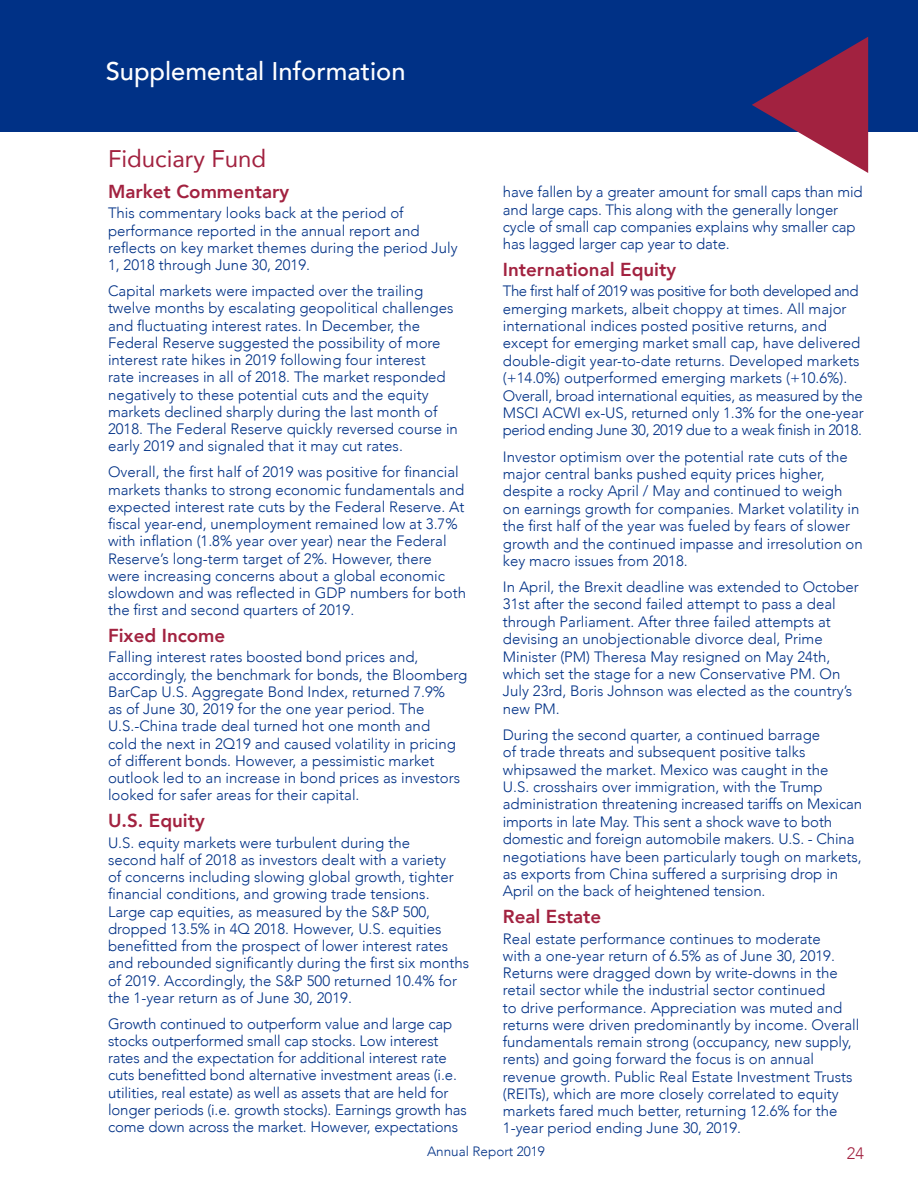
<style>
.page{position:relative;width:918px;height:1188px;background:#fff}
.page>*{position:absolute;margin:0;border:0;box-sizing:border-box;transform-origin:0 0}
.Section_Head{font:500 25.5px "Avenir";color:#fff}
.t1{font:24px "Avenir";color:#a22240}
.Subhead{font:800 18.75px "Avenir";color:#a22240}
.t2{font:300 16.5px "Avenir";color:#a22240}
.Body_text{font:300 15px/17.2px "Avenir";color:#003186}
.t3{font:300 13.5px "Avenir";color:#003186}
</style>
<div class="page">
<div style="left:0;top:0;width:918px;height:132px;background:#003186"></div>
<svg style="left:752px;top:37px;width:116px;height:136px"></svg>
<p class="Section_Head" style="left:106px;top:49px;width:301px">Supplemental Information</p>
<p class="t1" style="left:108px;top:139px;width:160px">Fiduciary Fund</p>
<p class="Subhead" style="left:108px;top:177px;width:183px">Market Commentary</p>
<p class="Body_text" style="left:108px;top:205px;width:351px">This commentary looks back at the period of performance reported in the annual report and reflects on key market themes during the period July 1, 2018 through June 30, 2019.</p>
<p class="Body_text" style="left:108px;top:282px;width:351px">Capital markets were impacted over the trailing twelve months by escalating geopolitical challenges and fluctuating interest rates. In December, the Federal Reserve suggested the possibility of more interest rate hikes in 2019 following four interest<br>rate increases in all of 2018. The market responded negatively to these potential cuts and the equity markets declined sharply during the last month of 2018. The Federal Reserve quickly reversed course in early 2019 and signaled that it may cut rates.</p>
<p class="Body_text" style="left:108px;top:463px;width:360px">Overall, the first half of 2019 was positive for financial markets thanks to strong economic fundamentals and expected interest rate cuts by the Federal Reserve. At fiscal year-end, unemployment remained low at 3.7% with inflation (1.8% year over year) near the Federal Reserve’s long-term target of 2%. However, there were increasing concerns about a global economic slowdown and was reflected in GDP numbers for both the first and second quarters of 2019.</p>
<p class="Subhead" style="left:108px;top:621px;width:119px">Fixed Income</p>
<p class="Body_text" style="left:108px;top:649px;width:361px">Falling interest rates boosted bond prices and, accordingly, the benchmark for bonds, the Bloomberg BarCap U.S. Aggregate Bond Index, returned 7.9%<br>as of June 30, 2019 for the one year period. The U.S.-China trade deal turned hot one month and<br>cold the next in 2Q19 and caused volatility in pricing of different bonds. However, a pessimistic market outlook led to an increase in bond prices as investors looked for safer areas for their capital.</p>
<p class="Subhead" style="left:108px;top:806px;width:98px">U.S. Equity</p>
<p class="Body_text" style="left:108px;top:834px;width:363px">U.S. equity markets were turbulent during the<br>second half of 2018 as investors dealt with a variety<br>of concerns including slowing global growth, tighter financial conditions, and growing trade tensions.<br>Large cap equities, as measured by the S&amp;P 500, dropped 13.5% in 4Q 2018. However, U.S. equities benefitted from the prospect of lower interest rates and rebounded significantly during the first six months of 2019. Accordingly, the S&amp;P 500 returned 10.4% for the 1-year return as of June 30, 2019.</p>
<p class="Body_text" style="left:108px;top:1015px;width:360px">Growth continued to outperform value and large cap stocks outperformed small cap stocks. Low interest rates and the expectation for additional interest rate cuts benefitted bond alternative investment areas (i.e. utilities, real estate) as well as assets that are held for longer periods (i.e. growth stocks). Earnings growth has come down across the market. However, expectations</p>
<p class="Body_text" style="left:503px;top:183px;width:361px">have fallen by a greater amount for small caps than mid and large caps. This along with the generally longer cycle of small cap companies explains why smaller cap has lagged larger cap year to date.</p>
<p class="Subhead" style="left:503px;top:255px;width:175px">International Equity</p>
<p class="Body_text" style="left:503px;top:282px;width:362px">The first half of 2019 was positive for both developed and emerging markets, albeit choppy at times. All major international indices posted positive returns, and except for emerging market small cap, have delivered double-digit year-to-date returns. Developed markets (+14.0%) outperformed emerging markets (+10.6%).<br>Overall, broad international equities, as measured by the MSCI ACWI ex-US, returned only 1.3% for the one-year period ending June 30, 2019 due to a weak finish in 2018.</p>
<p class="Body_text" style="left:503px;top:448px;width:361px">Investor optimism over the potential rate cuts of the major central banks pushed equity prices higher, despite a rocky April / May and continued to weigh on earnings growth for companies. Market volatility in the first half of the year was fueled by fears of slower growth and the continued impasse and irresolution on key macro issues from 2018.</p>
<p class="Body_text" style="left:503px;top:578px;width:358px">In April, the Brexit deadline was extended to October 31st after the second failed attempt to pass a deal through Parliament. After three failed attempts at devising an unobjectionable divorce deal, Prime Minister (PM) Theresa May resigned on May 24th, which set the stage for a new Conservative PM. On July 23rd, Boris Johnson was elected as the country’s new PM.</p>
<p class="Body_text" style="left:503px;top:726px;width:361px">During the second quarter, a continued barrage<br>of trade threats and subsequent positive talks whipsawed the market. Mexico was caught in the<br>U.S. crosshairs over immigration, with the Trump administration threatening increased tariffs on Mexican imports in late May. This sent a shock wave to both domestic and foreign automobile makers. U.S. - China negotiations have been particularly tough on markets, as exports from China suffered a surprising drop in April on the back of heightened tension.</p>
<p class="Subhead" style="left:503px;top:902px;width:100px">Real Estate</p>
<p class="Body_text" style="left:503px;top:930px;width:358px">Real estate performance continues to moderate<br>with a one-year return of 6.5% as of June 30, 2019.<br>Returns were dragged down by write-downs in the retail sector while the industrial sector continued<br>to drive performance. Appreciation was muted and returns were driven predominantly by income. Overall fundamentals remain strong (occupancy, new supply, rents) and going forward the focus is on annual revenue growth. Public Real Estate Investment Trusts (REITs), which are more closely correlated to equity markets fared much better, returning 12.6% for the 1-year period ending June 30, 2019.</p>
<p class="t3" style="left:427px;top:1143px;width:119px">Annual Report 2019</p>
<p class="t2" style="left:847px;top:1143px;width:19px">24</p>
</div>
